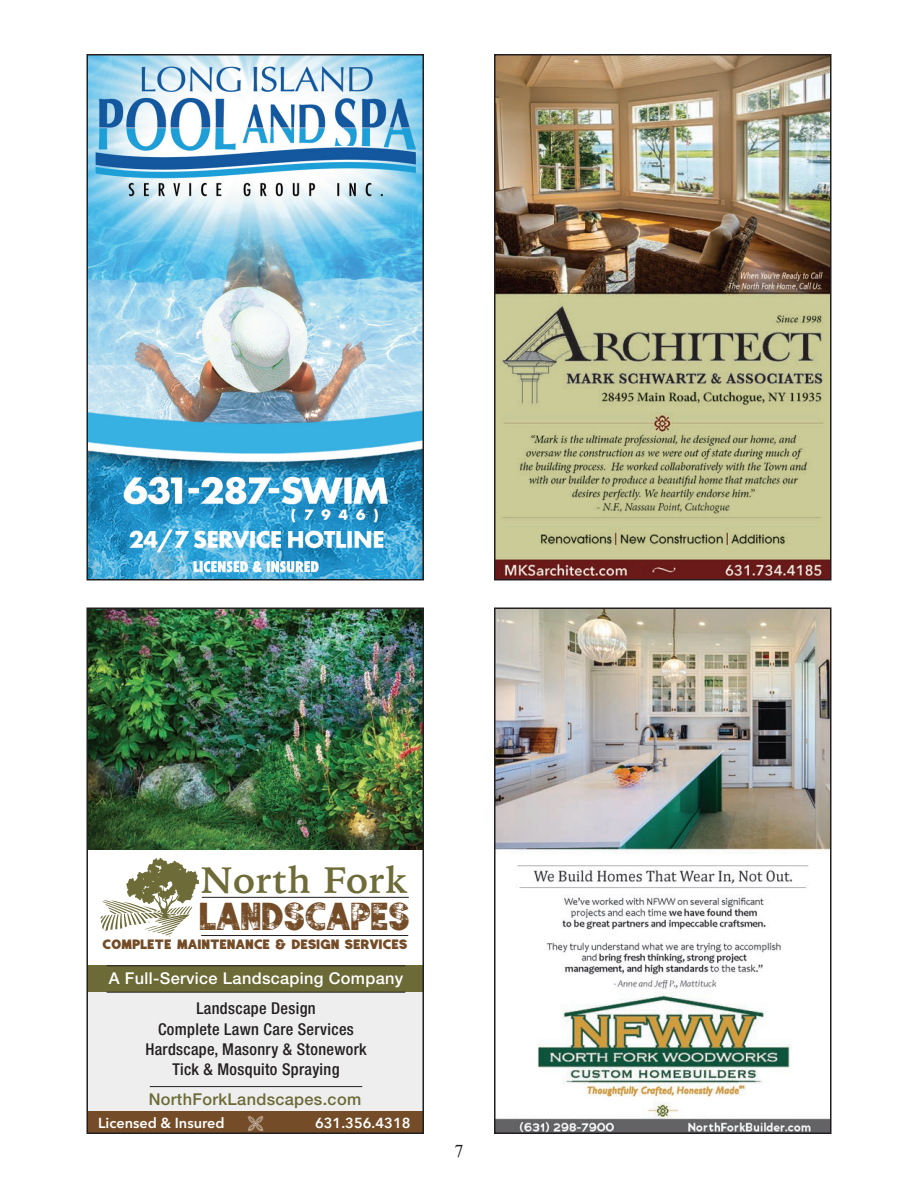
<style>
.page{position:relative;width:918px;height:1188px;background:#fff}
.page>*{position:absolute;margin:0;border:0;box-sizing:border-box;transform-origin:0 0}
.t1{font:38.55px "Authentico Rough";letter-spacing:.015em;color:#744c27}
.t2{font:700 36.9px "Iowan Old Style";letter-spacing:.025em;color:#6d6b37}
.t3{font:18px "Times New Roman";color:#231f20}
.t4{font:500 condensed 16.35px/20.4px "Helvetica Neue LT Std";letter-spacing:.02em;color:#231f20;text-align:center}
.t5{font:500 16.35px "Helvetica Neue LT Std";letter-spacing:.02em;color:#fff}
.t6{font:500 16.35px "Helvetica Neue LT Std";letter-spacing:.02em;color:#6c6a36}
.t7{font:600 14.4px "Avenir Next";color:#fff}
.t8{font:13.5px "Authentico";letter-spacing:.03em;color:#744c27;scale:1.13 1}
</style>
<div class="page">
<img style="left:497px;top:57px;width:332px;height:520px">
<div style="left:494px;top:54px;width:338px;height:526px;border:2px solid #231f20"></div>
<img style="left:497px;top:611px;width:332px;height:520px">
<div style="left:494px;top:608px;width:338px;height:526px;border:2px solid #231f20"></div>
<div style="left:87px;top:992px;width:336px;height:119px;background:#eeeeef"></div>
<div style="left:87px;top:1111px;width:336px;height:22px;background:#744c27"></div>
<svg style="left:101px;top:858px;width:98px;height:78px"></svg>
<hr style="left:202px;top:897px;width:207px;height:1px;background:#231f20">
<hr style="left:201px;top:935px;width:207px;height:1px;background:#231f20">
<img style="left:89px;top:611px;width:332px;height:238px">
<div style="left:87px;top:966px;width:336px;height:26px;background:#6c6a36"></div>
<hr style="left:107px;top:966px;width:298px;height:1px;background:#231f20">
<hr style="left:107px;top:992px;width:298px;height:1px;background:#231f20">
<hr style="left:150px;top:1086px;width:212px;height:1px;background:#231f20">
<div style="left:86px;top:608px;width:338px;height:526px;border:2px solid #231f20"></div>
<img style="left:89px;top:57px;width:332px;height:520px">
<div style="left:86px;top:54px;width:338px;height:526px;border:2px solid #231f20"></div>
<h2 class="t2" style="left:201px;top:867px;width:208px">North Fork</h2>
<h1 class="t1" style="left:200px;top:903px;width:211px">LANDSCAPES</h1>
<p class="t8" style="left:103px;top:936px;width:271px">COMPLETE MAINTENANCE &amp; DESIGN SERVICES</p>
<p class="t5" style="left:109px;top:972px;width:296px">A Full-Service Landscaping Company</p>
<p class="t4" style="left:145px;top:999px;width:223px">Landscape Design<br>Complete Lawn Care Services<br>Hardscape, Masonry &amp; Stonework<br>Tick &amp; Mosquito Spraying</p>
<p class="t6" style="left:149px;top:1092px;width:214px">NorthForkLandscapes.com</p>
<p class="t7" style="left:98px;top:1114px;width:128px">Licensed &amp; Insured</p>
<p class="t7" style="left:315px;top:1114px;width:97px">631.356.4318</p>
<p class="t3" style="left:454px;top:1141px;width:10px">7</p>
</div>
